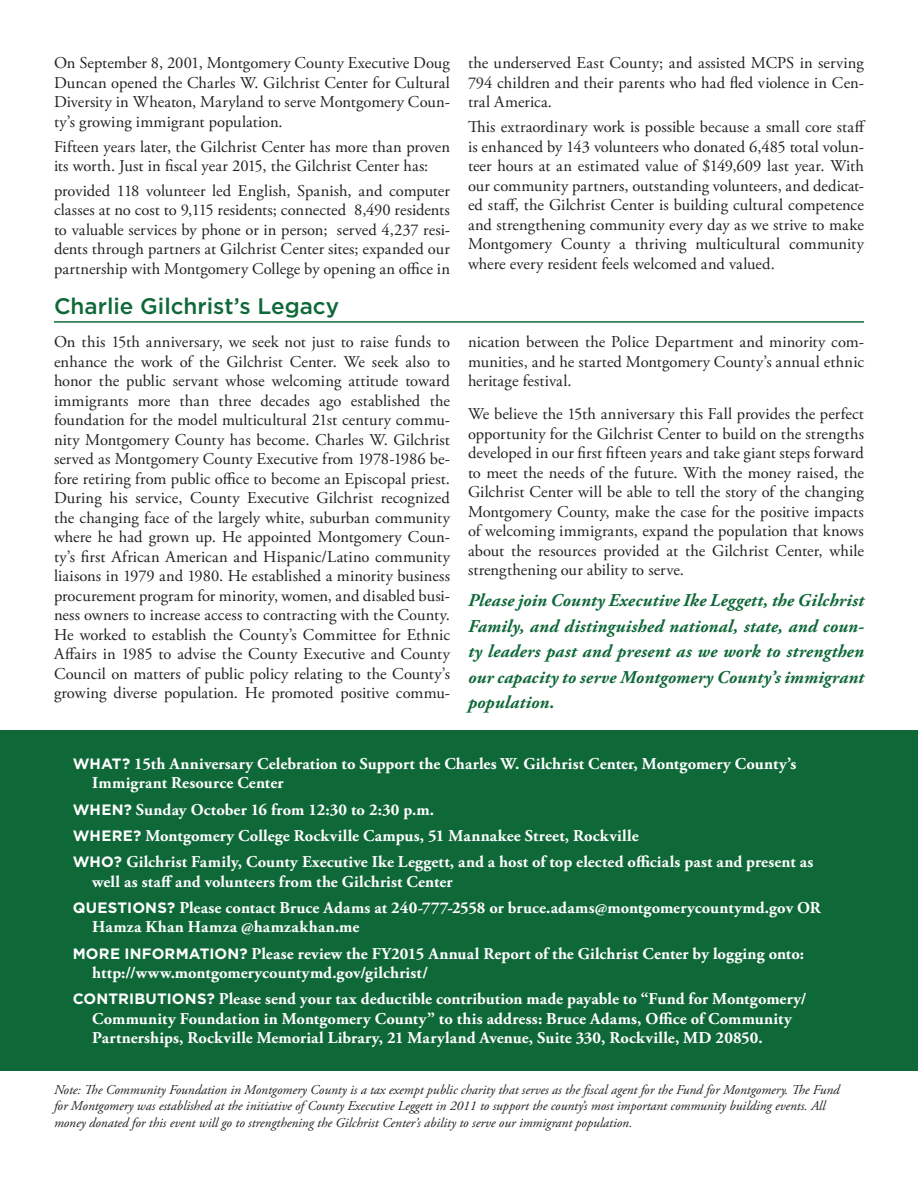
<style>
.page{position:relative;width:918px;height:1188px;background:#fff}
.page>*{position:absolute;margin:0;border:0;box-sizing:border-box;transform-origin:0 0}
.subhead{font:500 22.5px "Gotham";color:#0f6838}
.body_text{font:italic 700 18px/25.5px "Adobe Garamond Pro";letter-spacing:.01em;color:#0f6838;text-align:justify}
.body_text-2{font:16.5px/19.5px "Adobe Garamond Pro";letter-spacing:.005em;color:#231f20;text-align:justify}
.REV_body{font:700 16.5px/19.5px "Adobe Garamond Pro";letter-spacing:.01em;color:#fff}
.t1{font:italic 13.5px/16.2px "Adobe Garamond Pro";color:#231f20}
.s1{font-family:"Gotham";font-size:15px}
</style>
<div class="page">
<div style="left:0;top:730px;width:918px;height:340px;background:#0f6838"></div>
<hr style="left:54px;top:321px;width:810px;height:2px;background:#0f6838">
<p class="body_text-2" style="left:54px;top:54px;width:398px">On September 8, 2001, Montgomery County Executive Doug Duncan opened the Charles W. Gilchrist Center for Cultural Diversity in Wheaton, Maryland to serve Montgomery Coun&shy;ty’s growing immigrant population.</p>
<p class="body_text-2" style="left:54px;top:137px;width:398px">Fifteen years later, the Gilchrist Center has more than proven its worth. Just in fiscal year 2015, the Gilchrist Center has:</p>
<p class="body_text-2" style="left:54px;top:182px;width:398px">provided 118 volunteer led English, Spanish, and computer classes at no cost to 9,115 residents; connected 8,490 residents to valuable services by phone or in person; served 4,237 resi&shy;dents through partners at Gilchrist Center sites; expanded our partnership with Montgomery College by opening an office in</p>
<p class="body_text-2" style="left:468px;top:54px;width:398px">the underserved East County; and assisted MCPS in serving 794 children and their parents who had fled violence in Cen&shy;tral America.</p>
<p class="body_text-2" style="left:468px;top:118px;width:399px">This extraordinary work is possible because a small core staff is enhanced by 143 volunteers who donated 6,485 total volun&shy;teer hours at an estimated value of $149,609 last year. With our community partners, outstanding volunteers, and dedicat&shy;ed staff, the Gilchrist Center is building cultural competence and strengthening community every day as we strive to make Montgomery County a thriving multicultural community where every resident feels welcomed and valued.</p>
<p class="subhead" style="left:54px;top:292px;width:287px">Charlie Gilchrist’s Legacy</p>
<p class="body_text-2" style="left:54px;top:333px;width:398px">On this 15th anniversary, we seek not just to raise funds to enhance the work of the Gilchrist Center. We seek also to honor the public servant whose welcoming attitude toward immigrants more than three decades ago established the foundation for the model multicultural 21st century commu&shy;nity Montgomery County has become. Charles W. Gilchrist served as Montgomery County Executive from 1978-1986 be&shy;fore retiring from public office to become an Episcopal priest.<br>During his service, County Executive Gilchrist recognized the changing face of the largely white, suburban community where he had grown up. He appointed Montgomery Coun&shy;ty’s first African American and Hispanic/Latino community liaisons in 1979 and 1980. He established a minority business procurement program for minority, women, and disabled busi&shy;ness owners to increase access to contracting with the County.<br>He worked to establish the County’s Committee for Ethnic Affairs in 1985 to advise the County Executive and County Council on matters of public policy relating to the County’s growing diverse population. He promoted positive commu-</p>
<p class="body_text-2" style="left:468px;top:333px;width:398px">nication between the Police Department and minority com&shy;munities, and he started Montgomery County’s annual ethnic heritage festival.</p>
<p class="body_text-2" style="left:468px;top:405px;width:398px">We believe the 15th anniversary this Fall provides the perfect opportunity for the Gilchrist Center to build on the strengths developed in our first fifteen years and take giant steps forward to meet the needs of the future. With the money raised, the Gilchrist Center will be able to tell the story of the changing Montgomery County, make the case for the positive impacts of welcoming immigrants, expand the population that knows about the resources provided at the Gilchrist Center, while strengthening our ability to serve.</p>
<p class="body_text" style="left:468px;top:588px;width:397px">Please join County Executive Ike Leggett, the Gilchrist Family, and distinguished national, state, and coun&shy;ty leaders past and present as we work to strengthen our capacity to serve Montgomery County’s immigrant population.</p>
<p class="REV_body" style="left:92px;top:754px;width:706px;text-indent:-20px"><span class="s1">WHAT?</span> 15th Anniversary Celebration to Support the Charles W. Gilchrist Center, Montgomery County’s<br>Immigrant Resource Center</p>
<p class="REV_body" style="left:73px;top:800px;width:363px"><span class="s1">WHEN?</span> Sunday October 16 from 12:30 to 2:30 p.m.</p>
<p class="REV_body" style="left:73px;top:826px;width:567px"><span class="s1">WHERE?</span> Montgomery College Rockville Campus, 51 Mannakee Street, Rockville</p>
<p class="REV_body" style="left:92px;top:853px;width:723px;text-indent:-20px"><span class="s1">WHO?</span> Gilchrist Family, County Executive Ike Leggett, and a host of top elected officials past and present as well as staff and volunteers from the Gilchrist Center</p>
<p class="REV_body" style="left:92px;top:898px;width:730px;text-indent:-20px"><span class="s1">QUESTIONS?</span> Please contact Bruce Adams at 240-777-2558 or bruce.adams@montgomerycountymd.gov OR<br>Hamza Khan Hamza @hamzakhan.me</p>
<p class="REV_body" style="left:92px;top:944px;width:713px;text-indent:-20px"><span class="s1">MORE INFORMATION?</span> Please review the FY2015 Annual Report of the Gilchrist Center by logging onto: http://www.montgomerycountymd.gov/gilchrist/</p>
<p class="REV_body" style="left:92px;top:990px;width:716px;text-indent:-20px"><span class="s1">CONTRIBUTIONS?</span> Please send your tax deductible contribution made payable to “Fund for Montgomery/<br>Community Foundation in Montgomery County” to this address: Bruce Adams, Office of Community<br>Partnerships, Rockville Memorial Library, 21 Maryland Avenue, Suite 330, Rockville, MD 20850.</p>
<p class="t1" style="left:54px;top:1082px;width:787px">Note: The Community Foundation in Montgomery County is a tax exempt public charity that serves as the fiscal agent for the Fund for Montgomery. The Fund for Montgomery was established at the initiative of County Executive Leggett in 2011 to support the county’s most important community building events. All money donated for this event will go to strengthening the Gilchrist Center’s ability to serve our immigrant population.</p>
</div>
